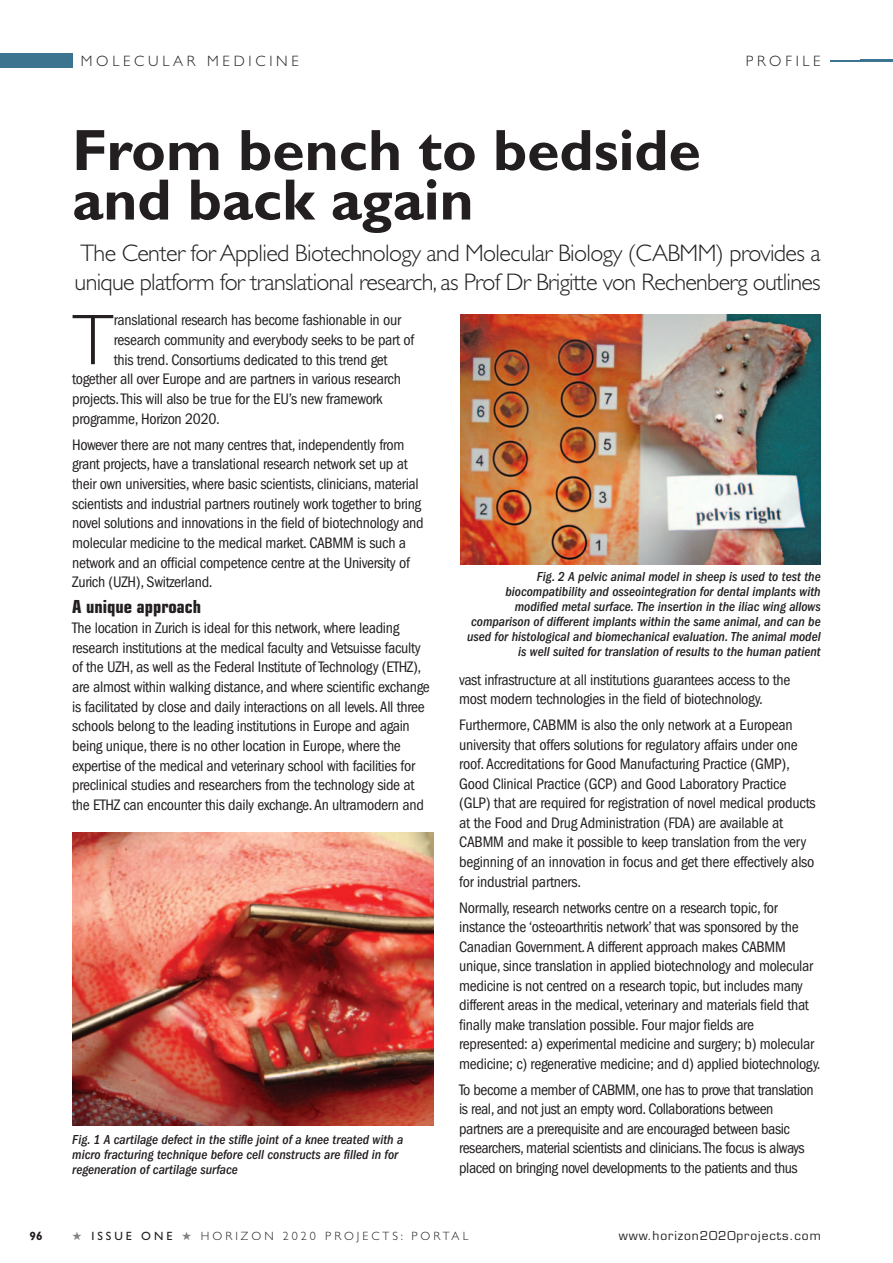
<style>
.page{position:relative;width:893px;height:1263px;background:#fff}
.page>*{position:absolute;margin:0;border:0;box-sizing:border-box;transform-origin:0 0}
.t1{font:300 72.15px "Gill Sans Std";color:#231f20}
.t2{font:700 58.5px/49.5px "Gill Sans Std";color:#231f20}
.t3{font:300 24px/28.8px "Gill Sans Std";letter-spacing:-.03em;color:#231f20}
.t4{font:700 condensed 18px "Eurostile LT Std";color:#231f20}
.t5{font:condensed 15.75px/19.5px "ITC Franklin Gothic Std";letter-spacing:-.02em;color:#231f20}
.t6{font:300 15px "Gill Sans Std";letter-spacing:.25em;color:#231f20}
.t7{font:italic 500 condensed 13.5px/15px "ITC Franklin Gothic Std";color:#231f20;text-align:right}
.t8{font:300 12px "Gill Sans Std";letter-spacing:.25em;color:#231f20}
.t9{font:12px "Eurostile LT Std";letter-spacing:.075em;color:#231f20}
.t10{font:700 12px "Gill Sans Std";color:#231f20}
.s1{color:#808285}
.s2{font-weight:400}
</style>
<div class="page">
<hr style="left:830px;top:60px;width:63px;height:2px;background:#3c738f">
<div style="left:0;top:53px;width:72px;height:15px;background:#3c738f"></div>
<img style="left:460px;top:315px;width:361px;height:249px">
<img style="left:72px;top:832px;width:362px;height:293px">
<p class="t6" style="left:81px;top:56px;width:220px">MOLECULAR MEDICINE</p>
<p class="t6" style="left:746px;top:55px;width:76px">PROFILE</p>
<h2 class="t2" style="left:72px;top:132px;width:630px">From bench to bedside and back again</h2>
<h3 class="t3" style="left:75px;top:241px;width:747px">The Center for Applied Biotechnology and Molecular Biology (CABMM) provides a unique platform for translational research, as Prof Dr Brigitte von Rechenberg outlines</h3>
<h1 class="t1" style="left:72px;top:313px;width:43px">T</h1>
<p class="t5" style="left:114px;top:312px;width:289px">ranslational research has become fashionable in our</p>
<p class="t5" style="left:114px;top:332px;width:302px">research community and everybody seeks to be part of</p>
<p class="t5" style="left:114px;top:351px;width:275px">this trend. Consortiums dedicated to this trend get</p>
<p class="t5" style="left:72px;top:371px;width:330px">together all over Europe and are partners in various research</p>
<p class="t5" style="left:72px;top:391px;width:312px">projects. This will also be true for the EU’s new framework</p>
<p class="t5" style="left:72px;top:410px;width:149px">programme, Horizon 2020.</p>
<p class="t5" style="left:72px;top:436px;width:353px">However there are not many centres that, independently from grant projects, have a translational research network set up at their own universities, where basic scientists, clinicians, material scientists and industrial partners routinely work together to bring novel solutions and innovations in the field of biotechnology and molecular medicine to the medical market. CABMM is such a network and an official competence centre at the University of Zurich (UZH), Switzerland.</p>
<p class="t4" style="left:72px;top:597px;width:130px">A unique approach</p>
<p class="t5" style="left:72px;top:619px;width:359px">The location in Zurich is ideal for this network, where leading research institutions at the medical faculty and Vetsuisse faculty of the UZH, as well as the Federal Institute of Technology (ETHZ), are almost within walking distance, and where scientific exchange is facilitated by close and daily interactions on all levels. All three schools belong to the leading institutions in Europe and again being unique, there is no other location in Europe, where the expertise of the medical and veterinary school with facilities for preclinical studies and researchers from the technology side at the ETHZ can encounter this daily exchange. An ultramodern and</p>
<p class="t7" style="left:72px;top:1133px;width:333px;text-align:left">Fig. 1 A cartilage defect in the stifle joint of a knee treated with a micro fracturing technique before cell constructs are filled in for regeneration of cartilage surface</p>
<p class="t7" style="left:467px;top:570px;width:355px">Fig. 2 A pelvic animal model in sheep is used to test the biocompatibility and osseointegration for dental implants with modified metal surface. The insertion in the iliac wing allows comparison of different implants within the same animal, and can be used for histological and biomechanical evaluation. The animal model is well suited for translation of results to the human patient</p>
<p class="t5" style="left:459px;top:671px;width:333px">vast infrastructure at all institutions guarantees access to the most modern technologies in the field of biotechnology.</p>
<p class="t5" style="left:459px;top:717px;width:358px">Furthermore, CABMM is also the only network at a European university that offers solutions for regulatory affairs under one roof. Accreditations for Good Manufacturing Practice (GMP), Good Clinical Practice (GCP) and Good Laboratory Practice (GLP) that are required for registration of novel medical products at the Food and Drug Administration (FDA) are available at CABMM and make it possible to keep translation from the very beginning of an innovation in focus and get there effectively also for industrial partners.</p>
<p class="t5" style="left:459px;top:899px;width:363px">Normally, research networks centre on a research topic, for instance the ‘osteoarthritis network’ that was sponsored by the Canadian Government. A different approach makes CABMM unique, since translation in applied biotechnology and molecular medicine is not centred on a research topic, but includes many different areas in the medical, veterinary and materials field that finally make translation possible. Four major fields are represented: a) experimental medicine and surgery; b) molecular medicine; c) regenerative medicine; and d) applied biotechnology.</p>
<p class="t5" style="left:459px;top:1081px;width:356px">To become a member of CABMM, one has to prove that translation is real, and not just an empty word. Collaborations between partners are a prerequisite and are encouraged between basic researchers, material scientists and clinicians. The focus is always placed on bringing novel developments to the patients and thus</p>
<p class="t10" style="left:30px;top:1231px;width:15px">96</p>
<p class="t8" style="left:72px;top:1231px;width:397px"><span class="s1">★</span> <span class="s2">ISSUE ONE</span> <span class="s1">★</span> HORIZON 2020 PROJECTS: PORTAL</p>
<p class="t9" style="left:619px;top:1228px;width:203px">www.horizon2020projects.com</p>
</div>
